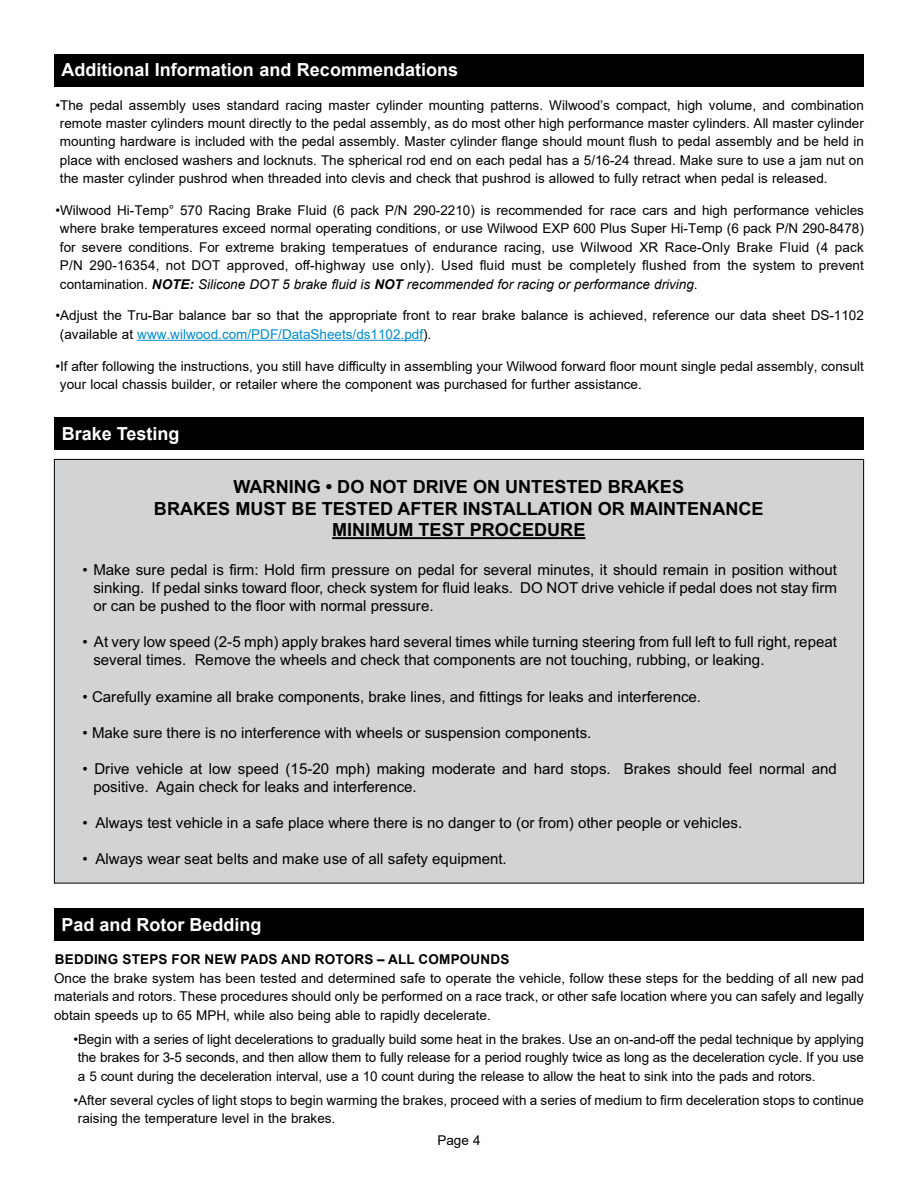
<style>
.page{position:relative;width:918px;height:1188px;background:#fff}
.page>*{position:absolute;margin:0;border:0;box-sizing:border-box;transform-origin:0 0}
.t1{font:700 18.15px/21.8px "Arial";color:#000;text-align:center}
.t2{font:700 18px "Arial";color:#fff}
.t3{font:15.15px/18.1px "Arial";color:#000}
.t4{font:13.5px/18.3px "Arial";color:#000;text-align:justify}
.t5{font:700 13.5px "Arial";letter-spacing:.015em;color:#000}
.s1{font-weight:700;font-style:italic}
.s2{font-style:italic}
.s3{color:#008cd1}
</style>
<div class="page">
<div style="left:54px;top:909px;width:810px;height:32px;background:#000"></div>
<hr style="left:137px;top:340px;width:286px;height:1px;background:#008cd1">
<div style="left:54px;top:54px;width:810px;height:32px;background:#000"></div>
<div style="left:54px;top:418px;width:810px;height:32px;background:#000"></div>
<div style="left:56px;top:461px;width:806px;height:421px;background:#d1d3d4"></div>
<hr style="left:332px;top:537px;width:253px;height:2px;background:#000">
<h2 class="t2" style="left:62px;top:57px;width:398px">Additional Information and Recommendations</h2>
<p class="t4" style="left:60px;top:96px;width:805px;text-indent:-4px">•The pedal assembly uses standard racing master cylinder mounting patterns. Wilwood’s compact, high volume, and combination remote master cylinders mount directly to the pedal assembly, as do most other high performance master cylinders. All master cylinder mounting hardware is included with the pedal assembly. Master cylinder flange should mount flush to pedal assembly and be held in place with enclosed washers and locknuts. The spherical rod end on each pedal has a 5/16-24 thread. Make sure to use a jam nut on the master cylinder pushrod when threaded into clevis and check that pushrod is allowed to fully retract when pedal is released.</p>
<p class="t4" style="left:60px;top:201px;width:805px;text-indent:-4px">•Wilwood Hi-Temp° 570 Racing Brake Fluid (6 pack P/N 290-2210) is recommended for race cars and high performance vehicles where brake temperatures exceed normal operating conditions, or use Wilwood EXP 600 Plus Super Hi-Temp (6 pack P/N 290-8478) for severe conditions. For extreme braking temperatues of endurance racing, use Wilwood XR Race-Only Brake Fluid (4 pack P/N 290-16354, not DOT approved, off-highway use only). Used fluid must be completely flushed from the system to prevent contamination. <span class="s1">NOTE:</span> <span class="s2">Silicone DOT 5 brake fluid is</span> <span class="s1">NOT</span> <span class="s2">recommended for racing or performance driving</span>.</p>
<p class="t4" style="left:60px;top:306px;width:805px;text-indent:-4px">•Adjust the Tru-Bar balance bar so that the appropriate front to rear brake balance is achieved, reference our data sheet DS-1102 (available at <span class="s3">www.wilwood.com/PDF/DataSheets/ds1102.pdf</span>).</p>
<p class="t4" style="left:60px;top:357px;width:805px;text-indent:-4px">•If after following the instructions, you still have difficulty in assembling your Wilwood forward floor mount single pedal assembly, consult your local chassis builder, or retailer where the component was purchased for further assistance.</p>
<h2 class="t2" style="left:62px;top:421px;width:119px">Brake Testing</h2>
<h1 class="t1" style="left:154px;top:476px;width:611px">WARNING • DO NOT DRIVE ON UNTESTED BRAKES<br>BRAKES MUST BE TESTED AFTER INSTALLATION OR MAINTENANCE<br>MINIMUM TEST PROCEDURE</h1>
<p class="t3" style="left:93px;top:561px;width:745px;text-align:justify;text-indent:-11px">• Make sure pedal is firm: Hold firm pressure on pedal for several minutes, it should remain in position without sinking. If pedal sinks toward floor, check system for fluid leaks. DO NOT drive vehicle if pedal does not stay firm or can be pushed to the floor with normal pressure.</p>
<p class="t3" style="left:93px;top:633px;width:745px;text-indent:-11px">• At very low speed (2-5 mph) apply brakes hard several times while turning steering from full left to full right, repeat several times. Remove the wheels and check that components are not touching, rubbing, or leaking.</p>
<p class="t3" style="left:83px;top:687px;width:620px">• Carefully examine all brake components, brake lines, and fittings for leaks and interference.</p>
<p class="t3" style="left:83px;top:724px;width:510px">• Make sure there is no interference with wheels or suspension components.</p>
<p class="t3" style="left:93px;top:760px;width:745px;text-indent:-11px">• Drive vehicle at low speed (15-20 mph) making moderate and hard stops. Brakes should feel normal and positive. Again check for leaks and interference.</p>
<p class="t3" style="left:83px;top:814px;width:661px">• Always test vehicle in a safe place where there is no danger to (or from) other people or vehicles.</p>
<p class="t3" style="left:83px;top:850px;width:426px">• Always wear seat belts and make use of all safety equipment.</p>
<h2 class="t2" style="left:62px;top:912px;width:202px">Pad and Rotor Bedding</h2>
<p class="t5" style="left:55px;top:950px;width:456px">BEDDING STEPS FOR NEW PADS AND ROTORS – ALL COMPOUNDS</p>
<p class="t4" style="left:54px;top:969px;width:811px">Once the brake system has been tested and determined safe to operate the vehicle, follow these steps for the bedding of all new pad materials and rotors. These procedures should only be performed on a race track, or other safe location where you can safely and legally obtain speeds up to 65 MPH, while also being able to rapidly decelerate.</p>
<p class="t4" style="left:78px;top:1030px;width:787px;text-indent:-4px">•Begin with a series of light decelerations to gradually build some heat in the brakes. Use an on-and-off the pedal technique by applying the brakes for 3-5 seconds, and then allow them to fully release for a period roughly twice as long as the deceleration cycle. If you use a 5 count during the deceleration interval, use a 10 count during the release to allow the heat to sink into the pads and rotors.</p>
<p class="t4" style="left:78px;top:1091px;width:787px;text-indent:-4px">•After several cycles of light stops to begin warming the brakes, proceed with a series of medium to firm deceleration stops to continue raising the temperature level in the brakes.</p>
<p class="t4" style="left:437px;top:1131px;width:45px">Page 4</p>
</div>
